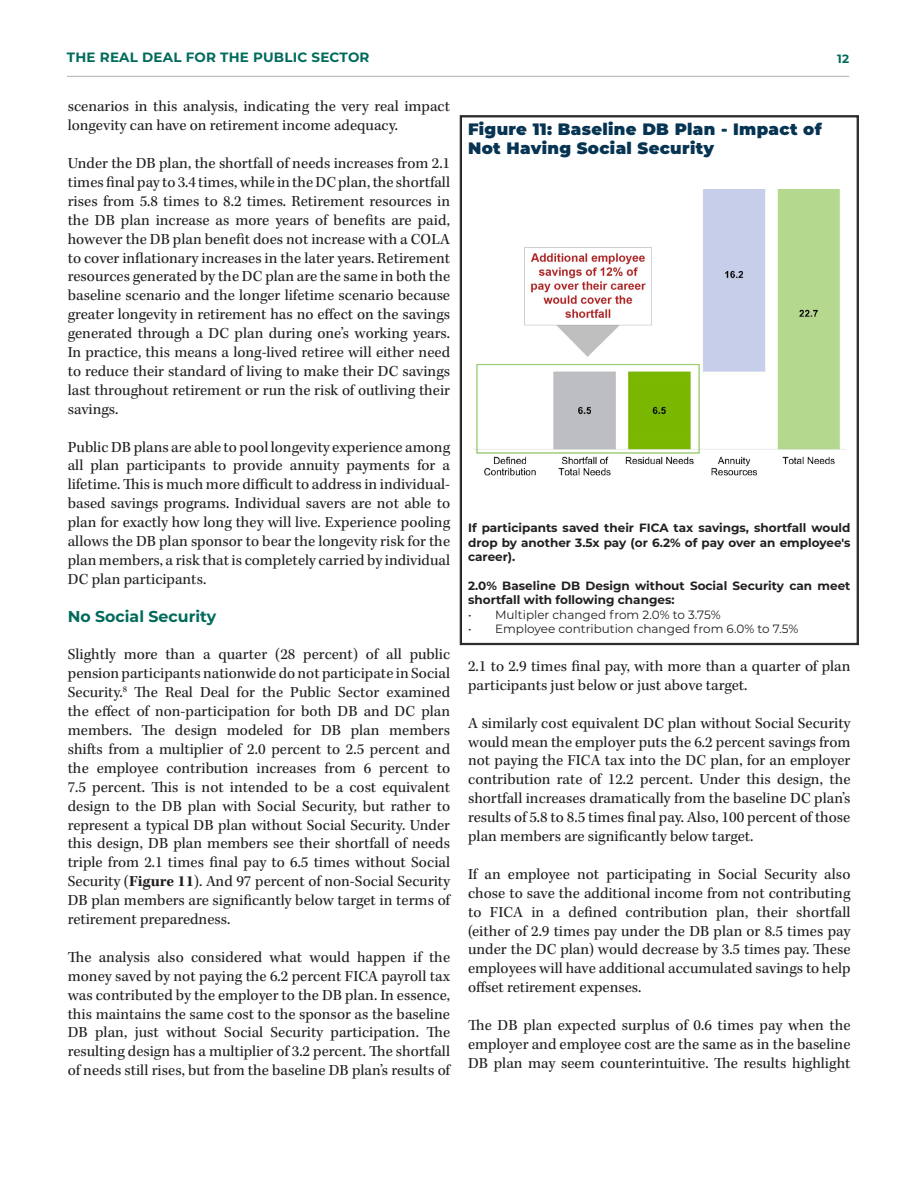
<style>
.page{position:relative;width:918px;height:1188px;background:#fff}
.page>*{position:absolute;margin:0;border:0;box-sizing:border-box;transform-origin:0 0}
.t1{font:900 16.5px/18.8px "Montserrat";letter-spacing:.02em;color:#063452}
.t2{font:15.75px/18.9px "Kepler Std";color:#231f20;text-align:justify}
.t3{font:700 15.75px "Montserrat";color:#006a5b}
.t4{font:700 13.5px "Montserrat";letter-spacing:.015em;color:#006a5b}
.t5{font:700 12px/14.4px "Montserrat";color:#231f20;text-align:justify}
.t6{font:12px "Montserrat";color:#231f20}
.t7{font:700 12px "Montserrat";color:#006a5b}
.s1{font-weight:700}
</style>
<div class="page">
<hr style="left:67px;top:76px;width:782px;height:1px;background:#aaafb5">
<svg style="left:460px;top:115px;width:399px;height:530px"></svg>
<p class="t4" style="left:67px;top:47px;width:304px">THE REAL DEAL FOR THE PUBLIC SECTOR</p>
<p class="t7" style="left:837px;top:50px;width:13px">12</p>
<p class="t2" style="left:68px;top:98px;width:384px">scenarios in this analysis, indicating the very real impact longevity can have on retirement income adequacy.</p>
<p class="t2" style="left:68px;top:154px;width:384px">Under the DB plan, the shortfall of needs increases from 2.1 times final pay to 3.4 times, while in the DC plan, the shortfall rises from 5.8 times to 8.2 times. Retirement resources in the DB plan increase as more years of benefits are paid, however the DB plan benefit does not increase with a COLA to cover inflationary increases in the later years. Retirement resources generated by the DC plan are the same in both the baseline scenario and the longer lifetime scenario because greater longevity in retirement has no effect on the savings generated through a DC plan during one’s working years.<br>In practice, this means a long-lived retiree will either need to reduce their standard of living to make their DC savings last throughout retirement or run the risk of outliving their savings.</p>
<p class="t2" style="left:68px;top:438px;width:384px">Public DB plans are able to pool longevity experience among all plan participants to provide annuity payments for a lifetime. This is much more difficult to address in individual&shy;based savings programs. Individual savers are not able to plan for exactly how long they will live. Experience pooling allows the DB plan sponsor to bear the longevity risk for the plan members, a risk that is completely carried by individual DC plan participants.</p>
<p class="t3" style="left:68px;top:605px;width:150px">No Social Security</p>
<p class="t2" style="left:68px;top:646px;width:384px">Slightly more than a quarter (28 percent) of all public pension participants nationwide do not participate in Social Security.<sup>8</sup> The Real Deal for the Public Sector examined the effect of non-participation for both DB and DC plan members. The design modeled for DB plan members shifts from a multiplier of 2.0 percent to 2.5 percent and the employee contribution increases from 6 percent to 7.5 percent. This is not intended to be a cost equivalent design to the DB plan with Social Security, but rather to represent a typical DB plan without Social Security. Under this design, DB plan members see their shortfall of needs triple from 2.1 times final pay to 6.5 times without Social Security (<span class="s1">Figure 11</span>). And 97 percent of non-Social Security DB plan members are significantly below target in terms of retirement preparedness.</p>
<p class="t2" style="left:68px;top:948px;width:384px">The analysis also considered what would happen if the money saved by not paying the 6.2 percent FICA payroll tax was contributed by the employer to the DB plan. In essence, this maintains the same cost to the sponsor as the baseline DB plan, just without Social Security participation. The resulting design has a multiplier of 3.2 percent. The shortfall of needs still rises, but from the baseline DB plan’s results of</p>
<p class="t1" style="left:468px;top:119px;width:355px">Figure 11: Baseline DB Plan - Impact of<br>Not Having Social Security</p>
<p class="t5" style="left:468px;top:520px;width:384px">If participants saved their FICA tax savings, shortfall would drop by another 3.5x pay (or 6.2% of pay over an employee's career).</p>
<p class="t5" style="left:468px;top:578px;width:384px">2.0% Baseline DB Design without Social Security can meet shortfall with following changes:</p>
<p class="t6" style="left:468px;top:606px;width:254px">• Multipler changed from 2.0% to 3.75%</p>
<p class="t6" style="left:468px;top:621px;width:332px">• Employee contribution changed from 6.0% to 7.5%</p>
<p class="t2" style="left:468px;top:657px;width:384px">2.1 to 2.9 times final pay, with more than a quarter of plan participants just below or just above target.</p>
<p class="t2" style="left:468px;top:714px;width:384px">A similarly cost equivalent DC plan without Social Security would mean the employer puts the 6.2 percent savings from not paying the FICA tax into the DC plan, for an employer contribution rate of 12.2 percent. Under this design, the shortfall increases dramatically from the baseline DC plan’s results of 5.8 to 8.5 times final pay. Also, 100 percent of those plan members are significantly below target.</p>
<p class="t2" style="left:468px;top:865px;width:384px">If an employee not participating in Social Security also chose to save the additional income from not contributing to FICA in a defined contribution plan, their shortfall (either of 2.9 times pay under the DB plan or 8.5 times pay under the DC plan) would decrease by 3.5 times pay. These employees will have additional accumulated savings to help offset retirement expenses.</p>
<p class="t2" style="left:468px;top:1016px;width:384px">The DB plan expected surplus of 0.6 times pay when the employer and employee cost are the same as in the baseline DB plan may seem counterintuitive. The results highlight</p>
</div>
